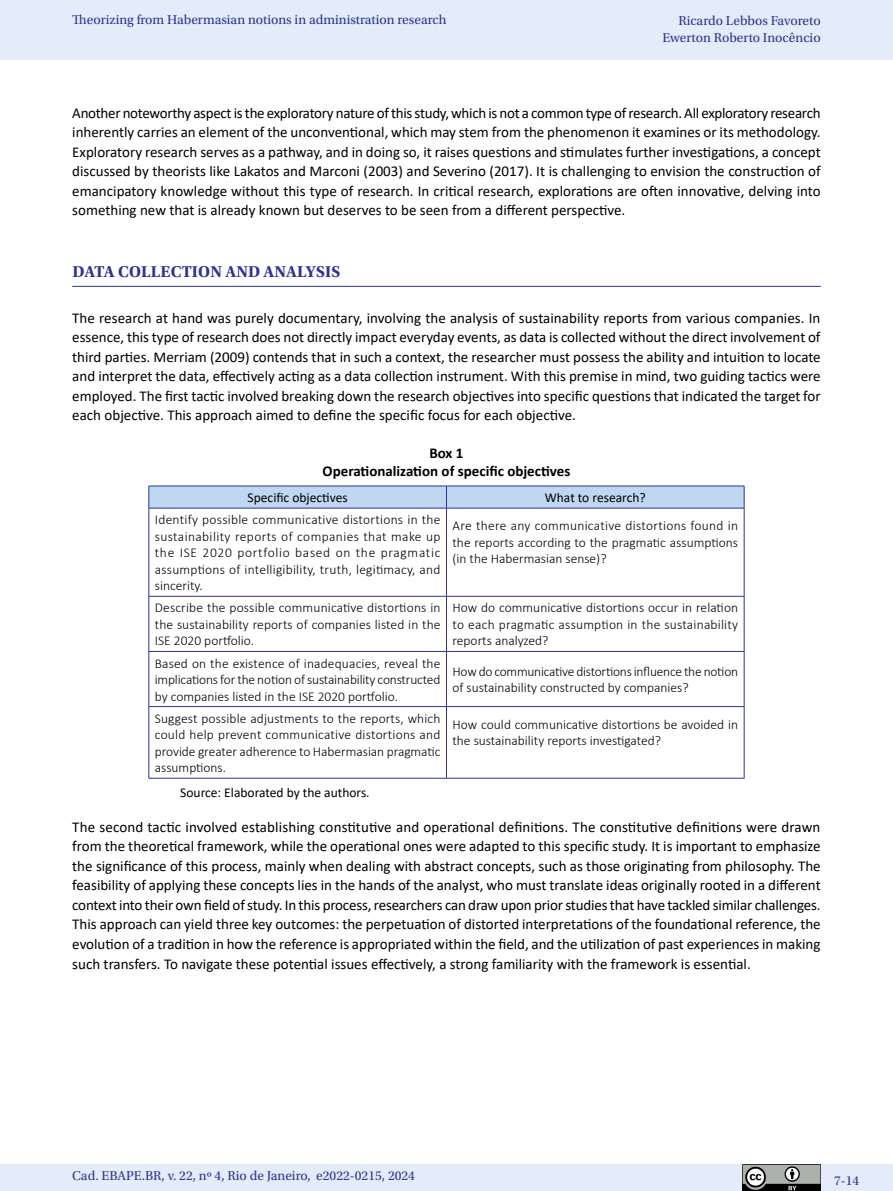
<style>
.page{position:relative;width:893px;height:1191px;background:#fff}
.page>*{position:absolute;margin:0;border:0;box-sizing:border-box;transform-origin:0 0}
.t1{font:700 16.5px "Utopia Std";letter-spacing:.01em;color:#2d3494}
.t2{font:15px/19.5px "Calibri";color:#000;text-align:justify}
.t3{font:700 15px/18px "Calibri";color:#000;text-align:center}
.t4{font:300 13.5px/16.5px "Calibri";letter-spacing:.005em;color:#000;text-align:justify}
.t5{font:13.5px/16.5px "Utopia Std";color:#2d3494;text-align:right}
.t6{font:13.5px "Calibri";color:#000}
</style>
<div class="page">
<div style="left:0;top:0;width:893px;height:60px;background:#e3ecf8"></div>
<div style="left:0;top:1164px;width:893px;height:27px;background:#e3ecf8"></div>
<img style="left:743px;top:1164px;width:78px;height:27px">
<hr style="left:72px;top:286px;width:749px;height:1px;background:#2d3494">
<hr style="left:446px;top:508px;width:1px;height:88px;background:#2d3494">
<hr style="left:149px;top:596px;width:297px;height:1px;background:#2d3494">
<hr style="left:446px;top:596px;width:298px;height:1px;background:#2d3494">
<hr style="left:446px;top:596px;width:1px;height:55px;background:#2d3494">
<hr style="left:149px;top:651px;width:297px;height:1px;background:#2d3494">
<hr style="left:446px;top:651px;width:298px;height:1px;background:#2d3494">
<hr style="left:446px;top:651px;width:1px;height:55px;background:#2d3494">
<hr style="left:149px;top:706px;width:297px;height:1px;background:#2d3494">
<hr style="left:446px;top:706px;width:298px;height:1px;background:#2d3494">
<hr style="left:446px;top:707px;width:1px;height:71px;background:#2d3494">
<hr style="left:149px;top:508px;width:1px;height:88px;background:#2d3494">
<hr style="left:744px;top:508px;width:1px;height:88px;background:#2d3494">
<hr style="left:149px;top:596px;width:1px;height:55px;background:#2d3494">
<hr style="left:744px;top:596px;width:1px;height:55px;background:#2d3494">
<hr style="left:149px;top:651px;width:1px;height:55px;background:#2d3494">
<hr style="left:744px;top:651px;width:1px;height:55px;background:#2d3494">
<hr style="left:149px;top:707px;width:1px;height:71px;background:#2d3494">
<hr style="left:744px;top:707px;width:1px;height:71px;background:#2d3494">
<hr style="left:149px;top:778px;width:297px;height:1px;background:#2d3494">
<hr style="left:446px;top:778px;width:298px;height:1px;background:#2d3494">
<svg style="left:149px;top:486px;width:596px;height:22px;background:#b8cfeb"></svg>
<hr style="left:149px;top:508px;width:297px;height:1px;background:#2d3494">
<hr style="left:446px;top:508px;width:298px;height:1px;background:#2d3494">
<p class="t5" style="left:72px;top:11px;width:376px">Theorizing from Habermasian notions in administration research</p>
<p class="t5" style="left:663px;top:13px;width:160px">Ricardo Lebbos Favoreto<br>Ewerton Roberto Inocêncio</p>
<p class="t2" style="left:72px;top:102px;width:750px">Another noteworthy aspect is the exploratory nature of this study, which is not a common type of research. All exploratory research inherently carries an element of the unconventional, which may stem from the phenomenon it examines or its methodology.<br>Exploratory research serves as a pathway, and in doing so, it raises questions and stimulates further investigations, a concept discussed by theorists like Lakatos and Marconi (2003) and Severino (2017). It is challenging to envision the construction of emancipatory knowledge without this type of research. In critical research, explorations are often innovative, delving into something new that is already known but deserves to be seen from a different perspective.</p>
<p class="t1" style="left:72px;top:262px;width:269px">DATA COLLECTION AND ANALYSIS</p>
<p class="t2" style="left:72px;top:307px;width:750px">The research at hand was purely documentary, involving the analysis of sustainability reports from various companies. In essence, this type of research does not directly impact everyday events, as data is collected without the direct involvement of third parties. Merriam (2009) contends that in such a context, the researcher must possess the ability and intuition to locate and interpret the data, effectively acting as a data collection instrument. With this premise in mind, two guiding tactics were employed. The first tactic involved breaking down the research objectives into specific questions that indicated the target for each objective. This approach aimed to define the specific focus for each objective.</p>
<p class="t3" style="left:323px;top:443px;width:249px">Box 1<br>Operationalization of specific objectives</p>
<p class="t6" style="left:248px;top:488px;width:102px">Specific objectives</p>
<p class="t6" style="left:545px;top:488px;width:102px">What to research?</p>
<p class="t4" style="left:155px;top:511px;width:287px">Identify possible communicative distortions in the sustainability reports of companies that make up the ISE 2020 portfolio based on the pragmatic assumptions of intelligibility, truth, legitimacy, and sincerity.</p>
<p class="t4" style="left:452px;top:517px;width:287px">Are there any communicative distortions found in the reports according to the pragmatic assumptions (in the Habermasian sense)?</p>
<p class="t4" style="left:155px;top:599px;width:287px">Describe the possible communicative distortions in the sustainability reports of companies listed in the ISE 2020 portfolio.</p>
<p class="t4" style="left:452px;top:599px;width:287px">How do communicative distortions occur in relation to each pragmatic assumption in the sustainability reports analyzed?</p>
<p class="t4" style="left:155px;top:654px;width:287px">Based on the existence of inadequacies, reveal the implications for the notion of sustainability constructed by companies listed in the ISE 2020 portfolio.</p>
<p class="t4" style="left:452px;top:663px;width:287px">How do communicative distortions influence the notion of sustainability constructed by companies?</p>
<p class="t4" style="left:155px;top:710px;width:287px">Suggest possible adjustments to the reports, which could help prevent communicative distortions and provide greater adherence to Habermasian pragmatic assumptions.</p>
<p class="t4" style="left:452px;top:716px;width:287px">How could communicative distortions be avoided in the sustainability reports investigated?</p>
<p class="t6" style="left:180px;top:783px;width:191px">Source: Elaborated by the authors.</p>
<p class="t2" style="left:72px;top:817px;width:750px">The second tactic involved establishing constitutive and operational definitions. The constitutive definitions were drawn from the theoretical framework, while the operational ones were adapted to this specific study. It is important to emphasize the significance of this process, mainly when dealing with abstract concepts, such as those originating from philosophy. The feasibility of applying these concepts lies in the hands of the analyst, who must translate ideas originally rooted in a different context into their own field of study. In this process, researchers can draw upon prior studies that have tackled similar challenges.<br>This approach can yield three key outcomes: the perpetuation of distorted interpretations of the foundational reference, the evolution of a tradition in how the reference is appropriated within the field, and the utilization of past experiences in making such transfers. To navigate these potential issues effectively, a strong familiarity with the framework is essential.</p>
<p class="t5" style="left:72px;top:1167px;width:344px">Cad. EBAPE.BR, v. 22, nº 4, Rio de Janeiro, e2022-0215, 2024</p>
<p class="t5" style="left:834px;top:1172px;width:27px">7-14</p>
</div>
